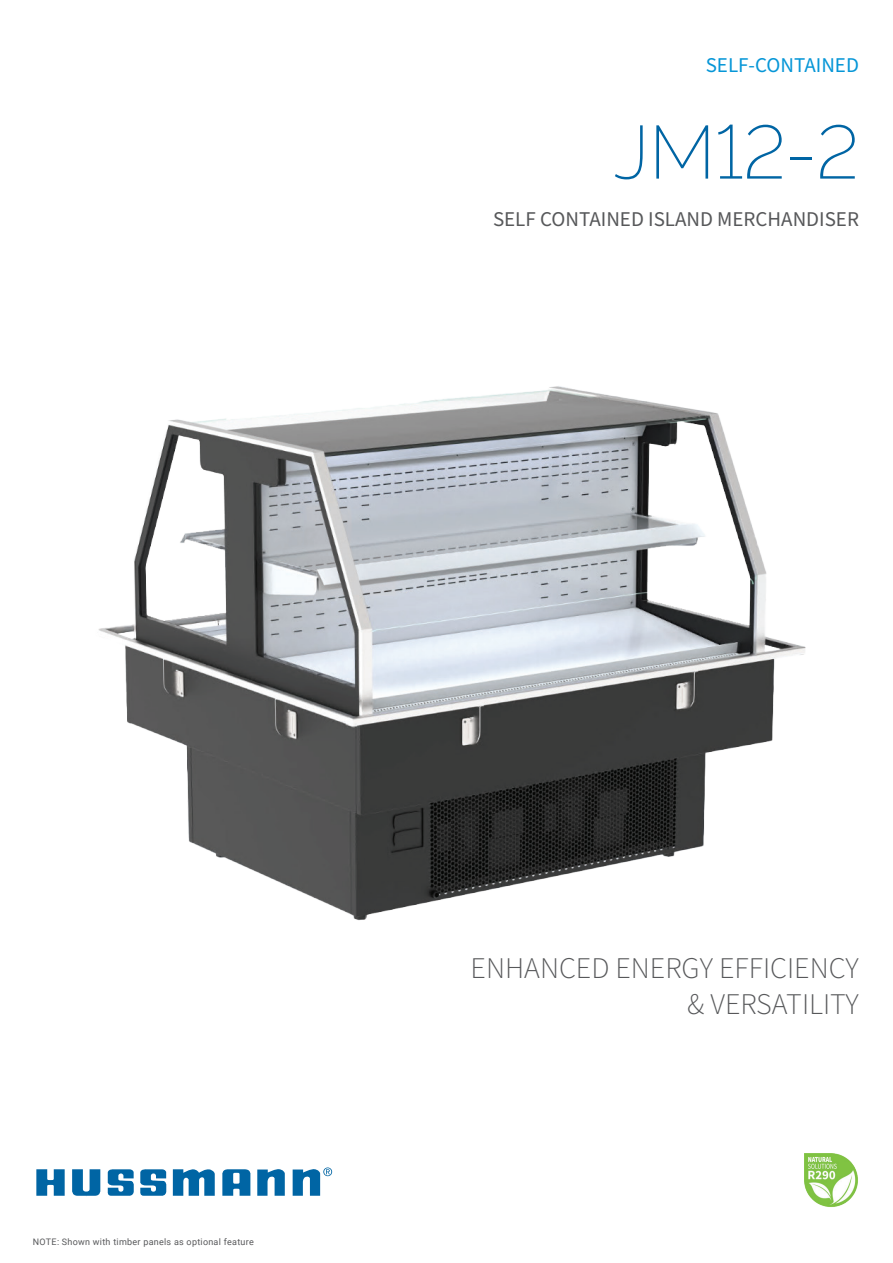
<style>
.page{position:relative;width:893px;height:1263px;background:#fff}
.page>*{position:absolute;margin:0;border:0;box-sizing:border-box;transform-origin:0 0}
.t1{font:200 75px "Raleway";color:#0065a4}
.t2{font:300 30px/36px "Source Sans Pro";color:#57585a;text-align:right}
.t3{font:21px "Source Sans Pro";color:#57585a}
.t4{font:21px "Source Sans Pro";color:#0696d7}
.t5{font:9px "Roboto";letter-spacing:.03em;color:#57585a}
</style>
<div class="page">
<svg style="left:257px;top:1169px;width:28px;height:27px"></svg>
<svg style="left:173px;top:1169px;width:42px;height:27px"></svg>
<svg style="left:72px;top:1169px;width:29px;height:27px"></svg>
<svg style="left:140px;top:1169px;width:26px;height:27px"></svg>
<svg style="left:107px;top:1169px;width:27px;height:27px"></svg>
<svg style="left:36px;top:1169px;width:29px;height:27px"></svg>
<svg style="left:293px;top:1167px;width:39px;height:29px"></svg>
<svg style="left:222px;top:1169px;width:29px;height:27px"></svg>
<img style="left:805px;top:1154px;width:53px;height:53px">
<img style="left:98px;top:386px;width:708px;height:535px">
<h3 class="t4" style="left:706px;top:51px;width:155px">SELF-CONTAINED</h3>
<h1 class="t1" style="left:614px;top:108px;width:247px">JM12-2</h1>
<h3 class="t3" style="left:493px;top:205px;width:367px">SELF CONTAINED ISLAND MERCHANDISER</h3>
<p class="t5" style="left:33px;top:1235px;width:222px">NOTE: Shown with timber panels as optional feature</p>
<h2 class="t2" style="left:471px;top:950px;width:390px">ENHANCED ENERGY EFFICIENCY &amp; VERSATILITY</h2>
</div>
